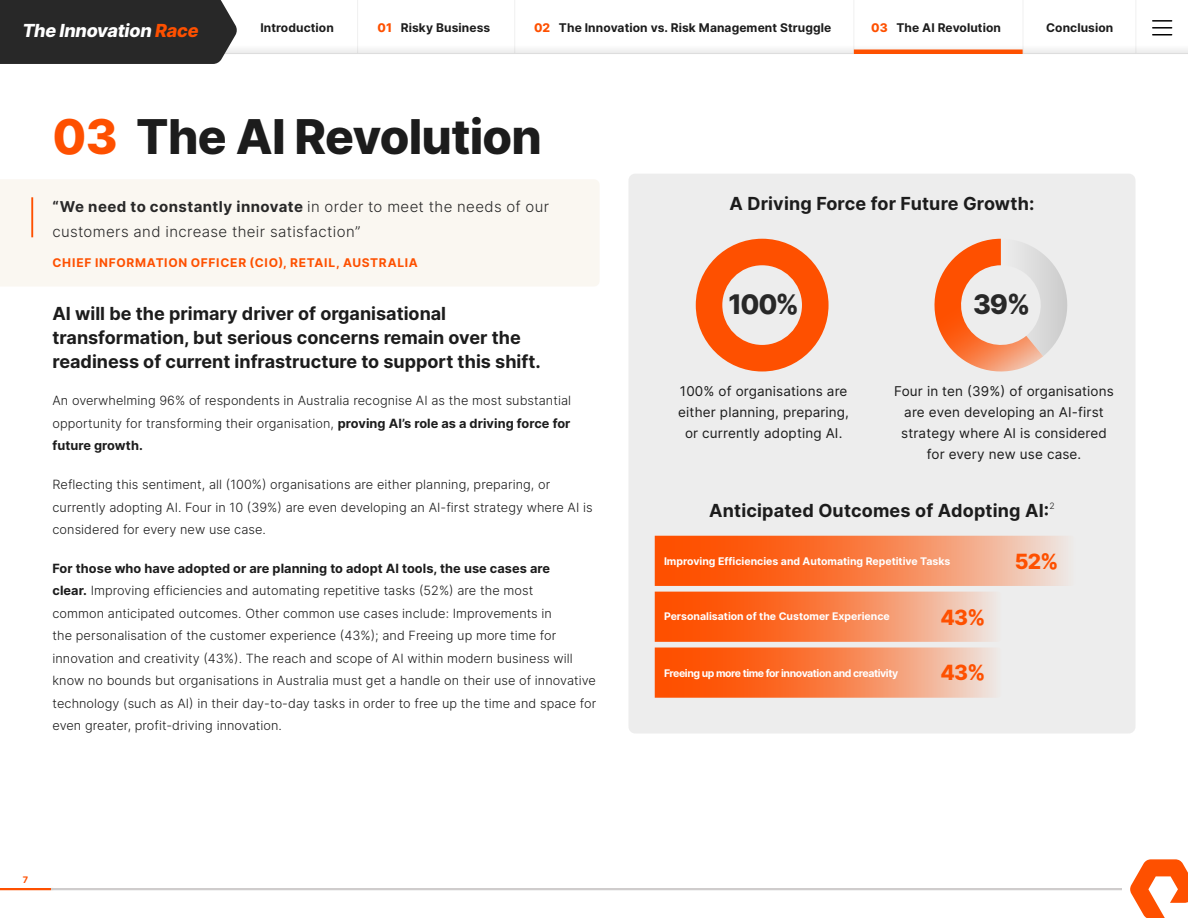
<style>
.page{position:relative;width:1188px;height:918px;background:#fff}
.page>*{position:absolute;margin:0;border:0;box-sizing:border-box;transform-origin:0 0}
.p_title{font:800 48px "Inter";letter-spacing:-.015em;color:#1c1c1c}
.p_card_stat_large{font:800 27px "Inter";color:#282828}
.p_card_stat_large-2{font:800 21px "Inter";color:#fe5000}
.p_card_stat_bodycopy{font:800 21px "Inter";color:#fe5000}
.p-header-1__lg{font:700 18px/24px "Inter";color:#1c1c1c}
.Bluebox_titles{font:700 18px "Inter";letter-spacing:.01em;color:#1c1c1c}
.t1{font:italic 800 18px "Inter";letter-spacing:-.015em;color:#fff}
.p_quote_light{font:300 15px/25.5px "Inter";letter-spacing:.025em;color:#282828}
.p_piechart_bodycopy{font:13.5px/21px "Inter";letter-spacing:.01em;color:#1c1c1c;text-align:center}
.p_body{font:300 12.75px/22.5px "Inter";letter-spacing:.005em;color:#1c1c1c}
.t2{font:700 12px "Inter";letter-spacing:.01em;color:#1c1c1c}
.p_quote_attribute{font:700 12px "Inter";letter-spacing:.06em;color:#fe5000}
.p_card_stat_bodycopy-2{font:700 10.5px "Inter";color:#fff}
.p_card_stat_bodycopy-3{font:700 10.5px "Inter";letter-spacing:-.04em;color:#fff}
.t3{font:700 9px "Inter";color:#fe5000}
.s1{color:#fe5000}
.s2{font-weight:800;color:#fe5000}
.s3{font-weight:700}
</style>
<div class="page">
<svg style="left:1130px;top:859px;width:58px;height:59px"></svg>
<div style="left:0;top:179px;width:599px;height:107px;background:#faf7f1"></div>
<hr style="left:31px;top:197px;width:2px;height:40px;background:#fe5000">
<div style="left:630px;top:175px;width:504px;height:557px;background:#ededed;border-radius:6px"></div>
<div style="left:628px;top:174px;width:508px;height:560px;border:2px solid #ededed;border-radius:6px"></div>
<svg style="left:655px;top:536px;width:411px;height:50px;background:#f8844f"></svg>
<svg style="left:655px;top:592px;width:339px;height:50px;background:#f8844f"></svg>
<svg style="left:655px;top:648px;width:339px;height:50px;background:#f8854f"></svg>
<svg style="left:696px;top:239px;width:133px;height:132px"></svg>
<svg style="left:934px;top:239px;width:133px;height:133px"></svg>
<hr style="left:0;top:888px;width:51px;height:2px;background:#fe5000">
<hr style="left:51px;top:888px;width:1071px;height:2px;background:#cfcccc">
<hr style="left:357px;top:0;width:1px;height:54px;background:#dadada">
<hr style="left:514px;top:0;width:1px;height:54px;background:#dadada">
<hr style="left:854px;top:0;width:1px;height:53px;background:#dadada">
<hr style="left:1136px;top:0;width:1px;height:54px;background:#dadada">
<hr style="left:1023px;top:0;width:1px;height:54px;background:#dadada">
<hr style="left:0;top:53px;width:1188px;height:1px;background:#dadada">
<svg style="left:1153px;top:20px;width:19px;height:15px"></svg>
<hr style="left:854px;top:50px;width:169px;height:4px;background:#fe5000">
<div style="left:0;top:0;width:237px;height:64px;background:#282828"></div>
<h3 class="t1" style="left:22px;top:17px;width:178px">The Innovation <span class="s1">Race</span></h3>
<p class="t2" style="left:260px;top:19px;width:75px">Introduction</p>
<p class="t2" style="left:377px;top:19px;width:114px"><span class="s2">01</span> Risky Business</p>
<p class="t2" style="left:534px;top:19px;width:299px"><span class="s2">02</span> The Innovation vs. Risk Management Struggle</p>
<p class="t2" style="left:871px;top:19px;width:131px"><span class="s2">03</span> The AI Revolution</p>
<p class="t2" style="left:1046px;top:19px;width:69px">Conclusion</p>
<p class="p_title" style="left:52px;top:102px;width:491px"><span class="s1">03</span> The AI Revolution</p>
<p class="p_quote_light" style="left:52px;top:193px;width:498px"><span class="s3">“We need to constantly innovate</span> in order to meet the needs of our customers and increase their satisfaction”</p>
<p class="p_quote_attribute" style="left:53px;top:254px;width:367px">CHIEF INFORMATION OFFICER (CIO), RETAIL, AUSTRALIA</p>
<p class="p-header-1__lg" style="left:52px;top:301px;width:490px">AI will be the primary driver of organisational transformation, but serious concerns remain over the readiness of current infrastructure to support this shift.</p>
<p class="p_body" style="left:52px;top:389px;width:520px;text-align:justify">An overwhelming 96% of respondents in Australia recognise AI as the most substantial opportunity for transforming their organisation, <span class="s3">proving AI’s role as a driving force for future growth.</span></p>
<p class="p_body" style="left:52px;top:473px;width:542px">Reflecting this sentiment, all (100%) organisations are either planning, preparing, or currently adopting AI. Four in 10 (39%) are even developing an AI-first strategy where AI is considered for every new use case.</p>
<p class="p_body" style="left:52px;top:557px;width:545px"><span class="s3">For those who have adopted or are planning to adopt AI tools, the use cases are<br>clear.</span> Improving efficiencies and automating repetitive tasks (52%) are the most<br>common anticipated outcomes. Other common use cases include: Improvements in<br>the personalisation of the customer experience (43%); and Freeing up more time for innovation and creativity (43%). The reach and scope of AI within modern business will know no bounds but organisations in Australia must get a handle on their use of innovative technology (such as AI) in their day-to-day tasks in order to free up the time and space for even greater, profit-driving innovation.</p>
<p class="t3" style="left:23px;top:873px;width:7px">7</p>
<p class="Bluebox_titles" style="left:729px;top:191px;width:307px">A Driving Force for Future Growth:</p>
<p class="p_card_stat_large" style="left:728px;top:285px;width:72px">100%</p>
<p class="p_card_stat_large" style="left:973px;top:285px;width:59px">39%</p>
<p class="p_piechart_bodycopy" style="left:678px;top:380px;width:172px">100% of organisations are either planning, preparing, or currently adopting AI.</p>
<p class="p_piechart_bodycopy" style="left:894px;top:380px;width:221px">Four in ten (39%) of organisations are even developing an AI-first strategy where AI is considered for every new use case.</p>
<p class="Bluebox_titles" style="left:709px;top:497px;width:347px">Anticipated Outcomes of Adopting AI:<sup>2</sup></p>
<p class="p_card_stat_bodycopy-2" style="left:664px;top:553px;width:288px">Improving Efficiencies and Automating Repetitive Tasks</p>
<p class="p_card_stat_bodycopy-2" style="left:664px;top:609px;width:227px">Personalisation of the Customer Experience</p>
<p class="p_card_stat_bodycopy-3" style="left:664px;top:666px;width:236px">Freeing up more time for innovation and creativity</p>
<p class="p_card_stat_large-2" style="left:940px;top:602px;width:47px">43%</p>
<p class="p_card_stat_bodycopy" style="left:940px;top:657px;width:47px">43%</p>
<p class="p_card_stat_large-2" style="left:1015px;top:546px;width:45px">52%</p>
</div>
